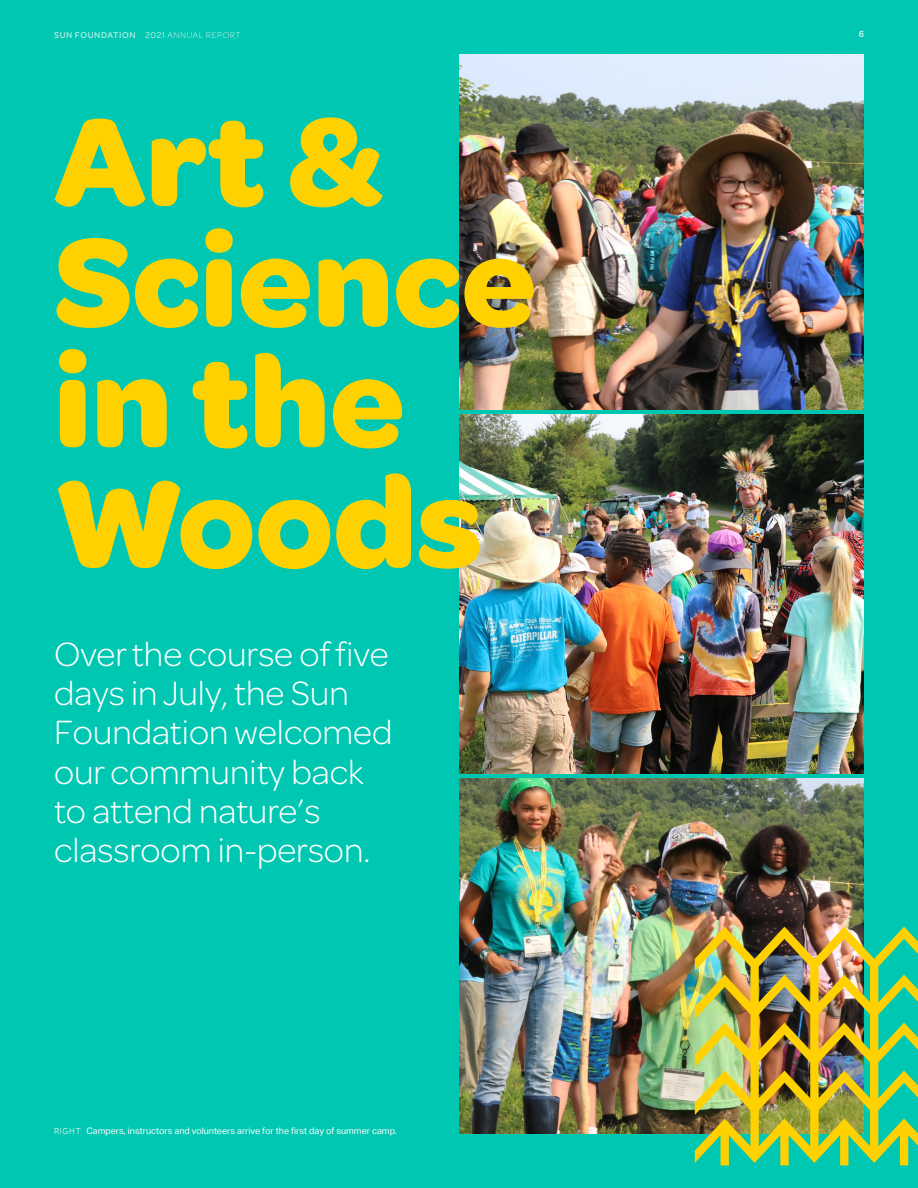
<style>
.page{position:relative;width:918px;height:1188px;background:#00c7b1}
.page>*{position:absolute;margin:0;border:0;box-sizing:border-box;transform-origin:0 0}
.t1{font:700 133.2px/120.6px "Omnes";color:#ffd100}
.Section__Intro{font:300 36px/39.3px "Omnes";color:#fff}
.t2{font:9px "Aktiv Grotesk";color:#fff}
.t3{font:500 9px "Omnes";letter-spacing:.07em;color:#fff}
.t4{font:700 9px "Aktiv Grotesk";color:#fff}
.s1{font-weight:400}
.s2{font-weight:300}
.s3{font-weight:300;font-size:8.25px}
</style>
<div class="page">
<img style="left:459px;top:54px;width:405px;height:356px">
<img style="left:459px;top:414px;width:405px;height:360px">
<img style="left:459px;top:778px;width:405px;height:356px">
<img style="left:695px;top:927px;width:223px;height:238px">
<p class="t3" style="left:54px;top:29px;width:188px">SUN FOUNDATION <span class="s1">2021</span> <span class="s2">ANNUAL REPORT</span></p>
<p class="t4" style="left:859px;top:28px;width:7px">6</p>
<p class="t1" style="left:54px;top:93px;width:484px">Art &amp;<br>Science in the<br>Woods</p>
<p class="Section__Intro" style="left:54px;top:632px;width:340px">Over the course of five days in July, the Sun<br>Foundation welcomed our community back to attend nature’s classroom in-person.</p>
<p class="t2" style="left:54px;top:1126px;width:344px"><span class="s3">RIGHT</span> Campers, instructors and volunteers arrive for the first day of summer camp.</p>
</div>
